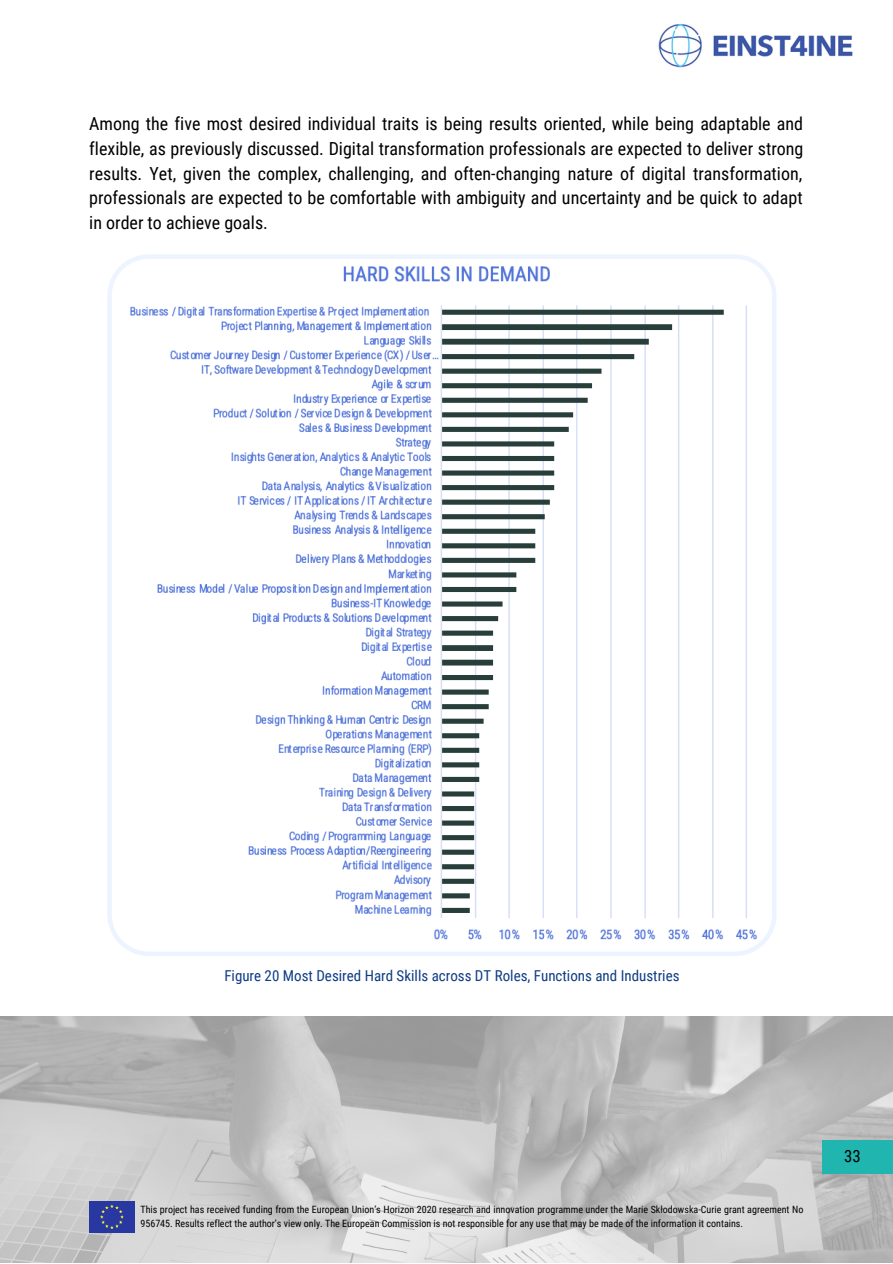
<style>
.page{position:relative;width:893px;height:1264px;background:#fff}
.page>*{position:absolute;margin:0;border:0;box-sizing:border-box;transform-origin:0 0}
.t1{font:18px/24.8px "Roboto Condensed";color:#000;text-align:justify}
.t2{font:16.8px "Roboto Condensed";color:#000}
.t3{font:15px "Roboto Condensed";color:#0e3b84}
.t4{font:10.05px/13.4px "Roboto Condensed";color:#000}
</style>
<div class="page">
<img style="left:0;top:1016px;width:892px;height:246px">
<img style="left:658px;top:24px;width:195px;height:44px">
<svg style="left:107px;top:254px;width:669px;height:702px"></svg>
<div style="left:821px;top:1139px;width:71px;height:34px;background:#20b5ae"></div>
<img style="left:89px;top:1201px;width:45px;height:30px">
<p class="t1" style="left:89px;top:111px;width:715px">Among the five most desired individual traits is being results oriented, while being adaptable and flexible, as previously discussed. Digital transformation professionals are expected to deliver strong results. Yet, given the complex, challenging, and often-changing nature of digital transformation, professionals are expected to be comfortable with ambiguity and uncertainty and be quick to adapt in order to achieve goals.</p>
<p class="t3" style="left:224px;top:966px;width:456px">Figure 20 Most Desired Hard Skills across DT Roles, Functions and Industries</p>
<p class="t4" style="left:140px;top:1203px;width:664px">This project has received funding from the European Union’s Horizon 2020 research and innovation programme under the Marie Skłodowska-Curie grant agreement No<br>956745. Results reflect the author’s view only. The European Commission is not responsible for any use that may be made of the information it contains.</p>
<p class="t2" style="left:844px;top:1146px;width:18px">33</p>
</div>
